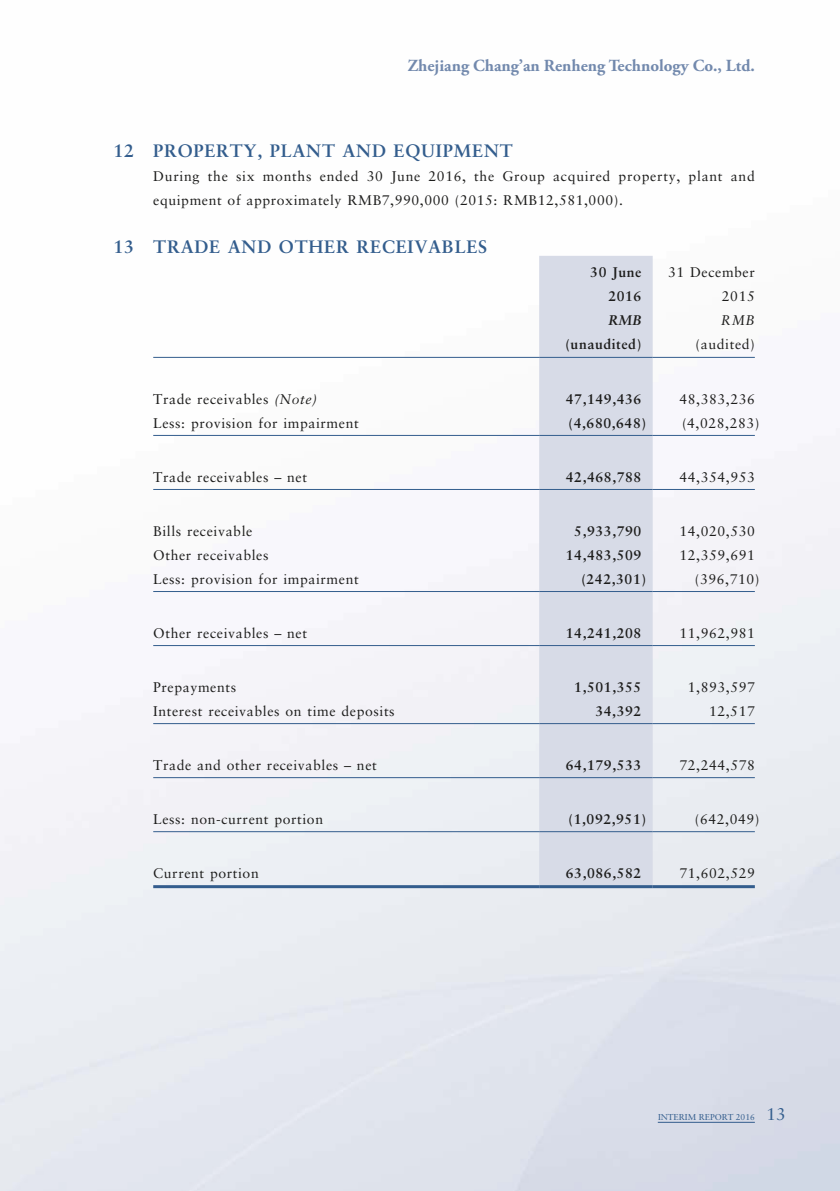
<style>
.page{position:relative;width:840px;height:1191px;background:#fff}
.page>*{position:absolute;margin:0;border:0;box-sizing:border-box;transform-origin:0 0}
.t1{font:700 18px "Sabon LT Std";letter-spacing:.04em;color:#335d8d}
.t2{font:700 17px "Adobe Garamond Pro";color:#7289ad}
.t3{font:14px/24px "Sabon LT Std";letter-spacing:.04em;color:#1c1c1b}
.t4{font:700 14px "Sabon LT Std";letter-spacing:.04em;color:#1c1c1b}
.t5{font:italic 700 14px "Sabon LT Std";color:#1c1c1b}
.t6{font:italic 14px "Sabon LT Std";color:#1c1c1b}
.t7{font:8.6px "Sabon LT Std";color:#335d8d}
.s1{font-style:italic}
.s2{font-size:17px}
</style>
<div class="page">
<img style="left:0;top:256px;width:839px;height:935px">
<hr style="left:657px;top:1122px;width:97px;height:1px;background:#335d8d">
<div style="left:539px;top:256px;width:113px;height:629px;background:#d7dbe7"></div>
<hr style="left:153px;top:357px;width:386px;height:1px;background:#335d8d">
<hr style="left:539px;top:357px;width:113px;height:1px;background:#335d8d">
<hr style="left:652px;top:357px;width:102px;height:1px;background:#335d8d">
<hr style="left:153px;top:435px;width:386px;height:1px;background:#335d8d">
<hr style="left:539px;top:435px;width:113px;height:1px;background:#335d8d">
<hr style="left:652px;top:435px;width:102px;height:1px;background:#335d8d">
<hr style="left:153px;top:489px;width:386px;height:1px;background:#335d8d">
<hr style="left:539px;top:489px;width:113px;height:1px;background:#335d8d">
<hr style="left:652px;top:489px;width:102px;height:1px;background:#335d8d">
<hr style="left:153px;top:591px;width:386px;height:1px;background:#335d8d">
<hr style="left:539px;top:591px;width:113px;height:1px;background:#335d8d">
<hr style="left:652px;top:591px;width:102px;height:1px;background:#335d8d">
<hr style="left:153px;top:645px;width:386px;height:1px;background:#335d8d">
<hr style="left:539px;top:645px;width:113px;height:1px;background:#335d8d">
<hr style="left:652px;top:645px;width:102px;height:1px;background:#335d8d">
<hr style="left:153px;top:723px;width:386px;height:1px;background:#335d8d">
<hr style="left:539px;top:723px;width:113px;height:1px;background:#335d8d">
<hr style="left:652px;top:723px;width:102px;height:1px;background:#335d8d">
<hr style="left:153px;top:777px;width:386px;height:1px;background:#335d8d">
<hr style="left:539px;top:777px;width:113px;height:1px;background:#335d8d">
<hr style="left:652px;top:777px;width:102px;height:1px;background:#335d8d">
<hr style="left:153px;top:831px;width:386px;height:1px;background:#335d8d">
<hr style="left:539px;top:831px;width:113px;height:1px;background:#335d8d">
<hr style="left:652px;top:831px;width:102px;height:1px;background:#335d8d">
<hr style="left:153px;top:885px;width:386px;height:3px;background:#335d8d">
<hr style="left:539px;top:885px;width:113px;height:3px;background:#335d8d">
<hr style="left:652px;top:885px;width:102px;height:3px;background:#335d8d">
<p class="t2" style="left:407px;top:55px;width:348px">Zhejiang Chang’an Renheng Technology Co., Ltd.</p>
<p class="t1" style="left:113px;top:139px;width:400px">12 PROPERTY, PLANT AND EQUIPMENT</p>
<p class="t3" style="left:153px;top:164px;width:602px">During the six months ended 30 June 2016, the Group acquired property, plant and equipment of approximately RMB7,990,000 (2015: RMB12,581,000).</p>
<p class="t1" style="left:113px;top:235px;width:375px">13 TRADE AND OTHER RECEIVABLES</p>
<p class="t4" style="left:590px;top:264px;width:52px">30 June</p>
<p class="t3" style="left:667px;top:260px;width:88px">31 December</p>
<p class="t4" style="left:608px;top:288px;width:34px">2016</p>
<p class="t3" style="left:721px;top:284px;width:34px">2015</p>
<p class="t5" style="left:608px;top:312px;width:34px">RMB</p>
<p class="t6" style="left:720px;top:312px;width:35px">RMB</p>
<p class="t4" style="left:565px;top:336px;width:77px">(unaudited)</p>
<p class="t3" style="left:695px;top:332px;width:61px">(audited)</p>
<p class="t3" style="left:153px;top:386px;width:165px">Trade receivables <span class="s1">(Note)</span></p>
<p class="t4" style="left:565px;top:390px;width:77px">47,149,436</p>
<p class="t3" style="left:679px;top:386px;width:77px">48,383,236</p>
<p class="t3" style="left:153px;top:410px;width:207px">Less: provision for impairment</p>
<p class="t4" style="left:568px;top:414px;width:79px">(4,680,648)</p>
<p class="t3" style="left:681px;top:410px;width:79px">(4,028,283)</p>
<p class="t3" style="left:153px;top:464px;width:155px">Trade receivables – net</p>
<p class="t4" style="left:565px;top:468px;width:77px">42,468,788</p>
<p class="t3" style="left:679px;top:464px;width:77px">44,354,953</p>
<p class="t3" style="left:153px;top:518px;width:101px">Bills receivable</p>
<p class="t4" style="left:574px;top:522px;width:68px">5,933,790</p>
<p class="t3" style="left:679px;top:518px;width:77px">14,020,530</p>
<p class="t3" style="left:153px;top:542px;width:117px">Other receivables</p>
<p class="t4" style="left:565px;top:546px;width:77px">14,483,509</p>
<p class="t3" style="left:679px;top:542px;width:77px">12,359,691</p>
<p class="t3" style="left:153px;top:566px;width:207px">Less: provision for impairment</p>
<p class="t4" style="left:581px;top:570px;width:66px">(242,301)</p>
<p class="t3" style="left:694px;top:566px;width:66px">(396,710)</p>
<p class="t3" style="left:153px;top:620px;width:155px">Other receivables – net</p>
<p class="t4" style="left:565px;top:624px;width:77px">14,241,208</p>
<p class="t3" style="left:679px;top:620px;width:77px">11,962,981</p>
<p class="t3" style="left:153px;top:674px;width:84px">Prepayments</p>
<p class="t4" style="left:574px;top:678px;width:68px">1,501,355</p>
<p class="t3" style="left:687px;top:674px;width:68px">1,893,597</p>
<p class="t3" style="left:153px;top:698px;width:243px">Interest receivables on time deposits</p>
<p class="t4" style="left:595px;top:702px;width:47px">34,392</p>
<p class="t3" style="left:708px;top:698px;width:47px">12,517</p>
<p class="t3" style="left:153px;top:752px;width:225px">Trade and other receivables – net</p>
<p class="t4" style="left:565px;top:756px;width:77px">64,179,533</p>
<p class="t3" style="left:679px;top:752px;width:77px">72,244,578</p>
<p class="t3" style="left:153px;top:806px;width:171px">Less: non-current portion</p>
<p class="t4" style="left:568px;top:810px;width:79px">(1,092,951)</p>
<p class="t3" style="left:694px;top:806px;width:66px">(642,049)</p>
<p class="t3" style="left:153px;top:860px;width:107px">Current portion</p>
<p class="t4" style="left:565px;top:864px;width:77px">63,086,582</p>
<p class="t3" style="left:679px;top:860px;width:77px">71,602,529</p>
<p class="t7" style="left:657px;top:1112px;width:129px">INTERIM REPORT 2016 <span class="s2">13</span></p>
</div>
